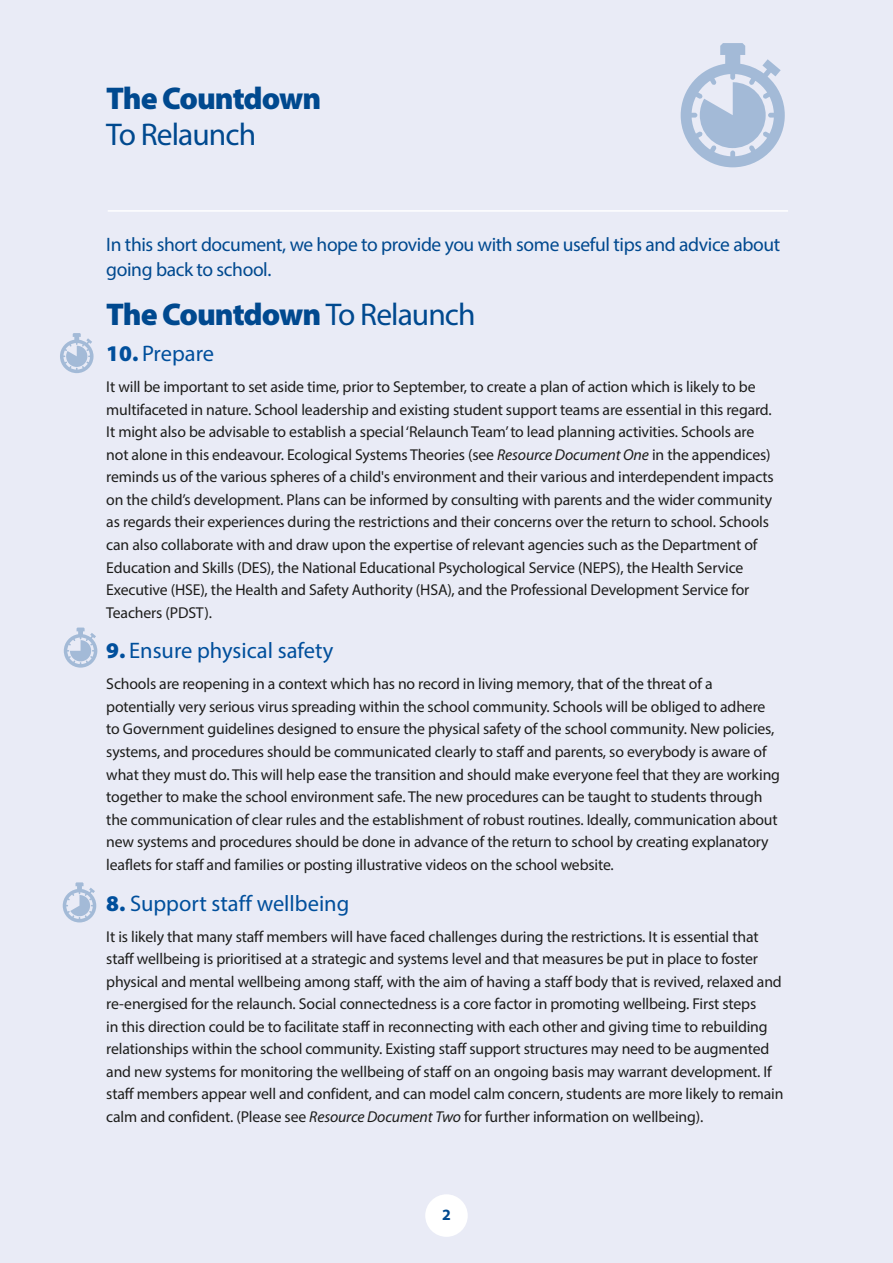
<style>
.page{position:relative;width:893px;height:1263px;background:#e9ebf6}
.page>*{position:absolute;margin:0;border:0;box-sizing:border-box;transform-origin:0 0}
.t1{font:900 31.5px "Myriad Pro";letter-spacing:-.035em;color:#00498f}
.t2{font:31.5px "Myriad Pro";letter-spacing:-.03em;color:#00498f}
.t3{font:22.5px "Myriad Pro";color:#004f9c}
.t4{font:19.5px/25.5px "Myriad Pro";letter-spacing:-.02em;color:#00498f}
.t5{font:15.75px/22.5px "Myriad Pro";letter-spacing:-.01em;color:#1d1d1b}
.t6{font:700 15.75px "Myriad Pro";color:#00498f}
.s1{font-weight:400}
.s2{font-weight:900}
.s3{font-style:italic}
</style>
<div class="page">
<div style="left:425px;top:1194px;width:43px;height:43px;background:#fff;border-radius:50%"></div>
<svg style="left:60px;top:333px;width:34px;height:40px"></svg>
<svg style="left:64px;top:627px;width:33px;height:41px"></svg>
<svg style="left:70px;top:640px;width:21px;height:21px"></svg>
<svg style="left:63px;top:882px;width:33px;height:40px"></svg>
<hr style="left:108px;top:210px;width:680px;height:2px;background:#fff">
<svg style="left:681px;top:43px;width:104px;height:124px"></svg>
<h1 class="t1" style="left:106px;top:77px;width:217px">The Countdown</h1>
<h1 class="t2" style="left:106px;top:115px;width:151px">To Relaunch</h1>
<p class="t4" style="left:106px;top:231px;width:675px">In this short document, we hope to provide you with some useful tips and advice about going back to school.</p>
<h1 class="t1" style="left:106px;top:293px;width:371px">The Countdown <span class="s1">To Relaunch</span></h1>
<h2 class="t3" style="left:106px;top:340px;width:109px"><span class="s2">10.</span> Prepare</h2>
<p class="t5" style="left:106px;top:376px;width:669px">It will be important to set aside time, prior to September, to create a plan of action which is likely to be multifaceted in nature. School leadership and existing student support teams are essential in this regard.<br>It might also be advisable to establish a special ‘Relaunch Team’ to lead planning activities. Schools are not alone in this endeavour. Ecological Systems Theories (see <span class="s3">Resource Document One</span> in the appendices) reminds us of the various spheres of a child's environment and their various and interdependent impacts on the child’s development. Plans can be informed by consulting with parents and the wider community as regards their experiences during the restrictions and their concerns over the return to school. Schools can also collaborate with and draw upon the expertise of relevant agencies such as the Department of Education and Skills (DES), the National Educational Psychological Service (NEPS), the Health Service Executive (HSE), the Health and Safety Authority (HSA), and the Professional Development Service for Teachers (PDST).</p>
<h2 class="t3" style="left:106px;top:637px;width:229px"><span class="s2">9.</span> Ensure physical safety</h2>
<p class="t5" style="left:106px;top:673px;width:675px">Schools are reopening in a context which has no record in living memory, that of the threat of a potentially very serious virus spreading within the school community. Schools will be obliged to adhere to Government guidelines designed to ensure the physical safety of the school community. New policies, systems, and procedures should be communicated clearly to staff and parents, so everybody is aware of what they must do. This will help ease the transition and should make everyone feel that they are working together to make the school environment safe. The new procedures can be taught to students through the communication of clear rules and the establishment of robust routines. Ideally, communication about new systems and procedures should be done in advance of the return to school by creating explanatory leaflets for staff and families or posting illustrative videos on the school website.</p>
<h2 class="t3" style="left:106px;top:889px;width:245px"><span class="s2">8.</span> Support staff wellbeing</h2>
<p class="t5" style="left:106px;top:925px;width:679px">It is likely that many staff members will have faced challenges during the restrictions. It is essential that staff wellbeing is prioritised at a strategic and systems level and that measures be put in place to foster physical and mental wellbeing among staff, with the aim of having a staff body that is revived, relaxed and re-energised for the relaunch. Social connectedness is a core factor in promoting wellbeing. First steps<br>in this direction could be to facilitate staff in reconnecting with each other and giving time to rebuilding relationships within the school community. Existing staff support structures may need to be augmented and new systems for monitoring the wellbeing of staff on an ongoing basis may warrant development. If staff members appear well and confident, and can model calm concern, students are more likely to remain calm and confident. (Please see <span class="s3">Resource Document Two</span> for further information on wellbeing).</p>
<p class="t6" style="left:442px;top:1204px;width:10px">2</p>
</div>
